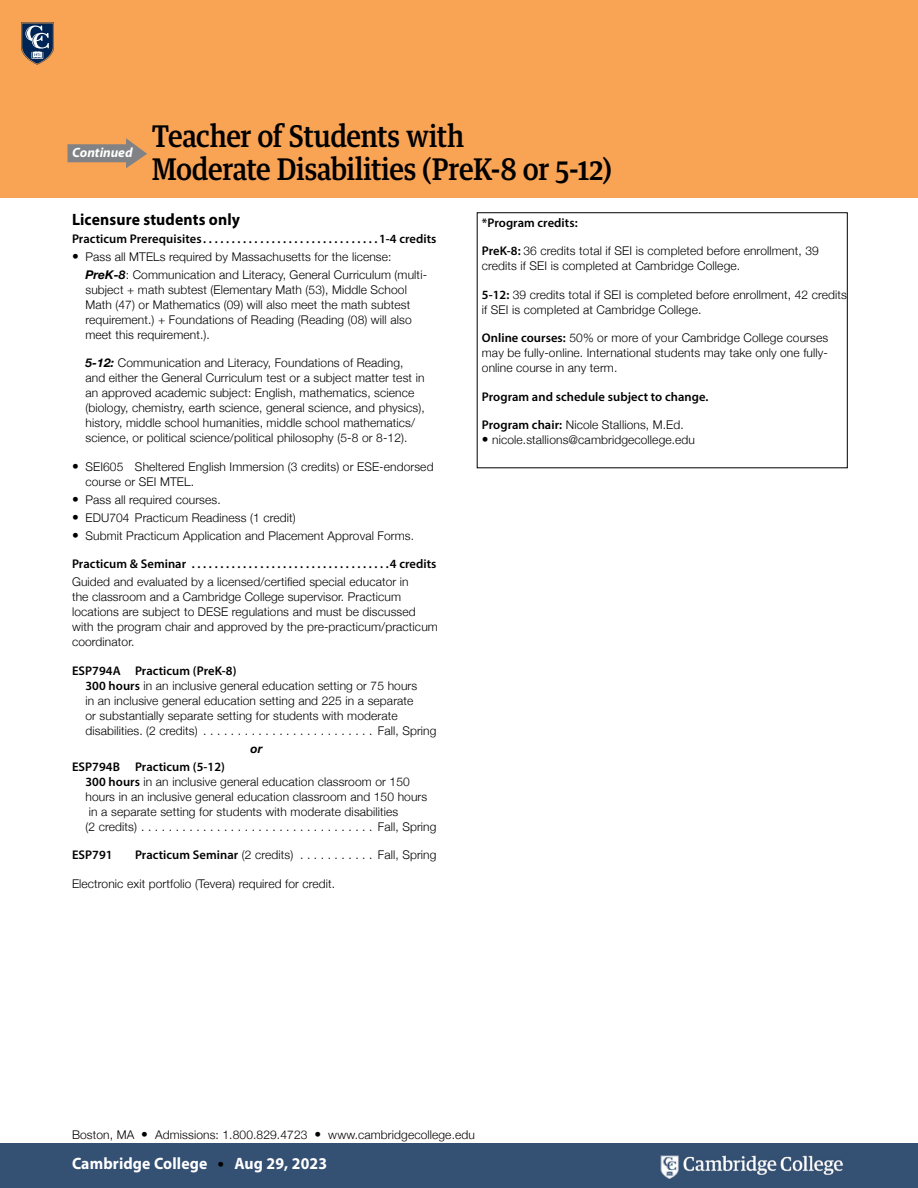
<style>
.page{position:relative;width:918px;height:1188px;background:#fff}
.page>*{position:absolute;margin:0;border:0;box-sizing:border-box;transform-origin:0 0}
.dupe_for_h1_egypt{font:500 30px/33px "Guardian Text Egyp";letter-spacing:-.015em;color:#000;scale:.9 1}
.t1{font:700 16.5px "Myriad Pro";letter-spacing:.01em;color:#fff;scale:.95 1}
.txt-2_b{font:700 16.5px "Myriad Pro";letter-spacing:.01em;color:#000;scale:.95 1}
.t2{font:italic 700 13.5px "Myriad Pro";color:#fff}
.txt-2_b-2{font:600 12.6px "Myriad Pro";letter-spacing:.005em;color:#000}
.txt-9{font:600 12.6px "Myriad Pro";letter-spacing:.005em;color:#000}
.bul-2{font:600 12.6px "Myriad Pro";letter-spacing:.005em;color:#000}
.bul-9{font:600 12.6px "Myriad Pro";letter-spacing:.005em;color:#000}
.bul-9-2{font:300 12px/15px "Helvetica Neue";letter-spacing:.01em;color:#000}
.txt-9-2{font:300 12px/15px "Helvetica Neue";letter-spacing:.01em;color:#000}
.bul-2-2{font:300 12px/15px "Helvetica Neue";letter-spacing:.01em;color:#000}
.txt-2{font:300 12px "Helvetica Neue";letter-spacing:.01em;color:#000}
.txt-2-2{font:italic 700 12px "Helvetica Neue";color:#000}
.s1{font-family:"Myriad Pro";font-weight:600;font-size:12.6px}
.s2{font-size:13.5px}
.s3{font-weight:700;font-style:italic}
.s4{font-family:"Helvetica Neue";font-weight:300;font-size:13.5px;color:#000}
</style>
<div class="page">
<div style="left:0;top:0;width:918px;height:198px;background:#f9a355"></div>
<svg style="left:21px;top:22px;width:33px;height:43px"></svg>
<div style="left:0;top:1143px;width:918px;height:45px;background:#345073"></div>
<img style="left:660px;top:1155px;width:183px;height:24px">
<svg style="left:68px;top:138px;width:79px;height:30px"></svg>
<p class="dupe_for_h1_egypt" style="left:152px;top:117px;width:513px">Teacher of Students with<br>Moderate Disabilities (PreK-8 or 5-12)</p>
<p class="txt-9" style="left:482px;top:215px;width:97px">*Program credits:</p>
<p class="txt-9-2" style="left:482px;top:243px;width:339px"><span class="s1">PreK-8:</span> 36 credits total if SEI is completed before enrollment, 39 credits if SEI is completed at Cambridge College.</p>
<p class="txt-9-2" style="left:482px;top:286px;width:367px"><span class="s1">5-12:</span> 39 credits total if SEI is completed before enrollment, 42 credits if SEI is completed at Cambridge College.</p>
<p class="txt-9-2" style="left:482px;top:330px;width:348px;text-align:justify"><span class="s1">Online courses:</span> 50% or more of your Cambridge College courses may be fully-online. International students may take only one fully&shy;online course in any term.</p>
<p class="txt-9" style="left:482px;top:389px;width:227px">Program and schedule subject to change.</p>
<p class="txt-2" style="left:482px;top:415px;width:203px"><span class="s1">Program chair:</span> Nicole Stallions, M.Ed.</p>
<p class="txt-2" style="left:482px;top:430px;width:215px"><span class="s2">•</span> nicole.stallions@cambridgecollege.edu</p>
<p class="t2" style="left:72px;top:144px;width:62px">Continued</p>
<p class="txt-2_b" style="left:72px;top:209px;width:179px">Licensure students only</p>
<p class="txt-2_b-2" style="left:72px;top:231px;width:366px">Practicum Prerequisites . . . . . . . . . . . . . . . . . . . . . . . . . . . . . . 1-4 credits</p>
<p class="bul-2-2" style="left:72px;top:248px;width:321px"><span class="s2">•</span> Pass all MTELs required by Massachusetts for the license:</p>
<p class="bul-9-2" style="left:86px;top:266px;width:343px"><span class="s3">PreK-8</span>: Communication and Literacy, General Curriculum (multi&shy;subject + math subtest (Elementary Math (53), Middle School Math (47) or Mathematics (09) will also meet the math subtest requirement.) + Foundations of Reading (Reading (08) will also meet this requirement.).</p>
<p class="bul-9-2" style="left:86px;top:355px;width:341px"><span class="s3">5-12:</span> Communication and Literacy, Foundations of Reading, and either the General Curriculum test or a subject matter test in an approved academic subject: English, mathematics, science (biology, chemistry, earth science, general science, and physics), history, middle school humanities, middle school mathematics/ science, or political science/political philosophy (5-8 or 8-12).</p>
<p class="bul-2-2" style="left:86px;top:458px;width:350px;text-indent:-14px"><span class="s2">•</span> SEI605 Sheltered English Immersion (3 credits) or ESE-endorsed course or SEI MTEL.</p>
<p class="bul-2-2" style="left:72px;top:491px;width:150px"><span class="s2">•</span> Pass all required courses.</p>
<p class="bul-2-2" style="left:72px;top:509px;width:225px"><span class="s2">•</span> EDU704 Practicum Readiness (1 credit)</p>
<p class="bul-9-2" style="left:72px;top:527px;width:344px"><span class="s2">•</span> Submit Practicum Application and Placement Approval Forms.</p>
<p class="txt-2_b-2" style="left:72px;top:556px;width:366px">Practicum &amp; Seminar . . . . . . . . . . . . . . . . . . . . . . . . . . . . . . . . . . 4 credits</p>
<p class="txt-9-2" style="left:72px;top:574px;width:367px">Guided and evaluated by a licensed/certified special educator in<br>the classroom and a Cambridge College supervisor. Practicum locations are subject to DESE regulations and must be discussed with the program chair and approved by the pre-practicum/practicum coordinator.</p>
<p class="bul-2" style="left:72px;top:663px;width:166px">ESP794A Practicum (PreK-8)</p>
<p class="bul-2-2" style="left:86px;top:677px;width:333px"><span class="s1">300 hours</span> in an inclusive general education setting or 75 hours in an inclusive general education setting and 225 in a separate or substantially separate setting for students with moderate disabilities. (2 credits) ..........................</p>
<p class="bul-2-2" style="left:378px;top:722px;width:60px">Fall, Spring</p>
<p class="txt-2-2" style="left:251px;top:739px;width:13px">or</p>
<p class="bul-9" style="left:72px;top:759px;width:155px">ESP794B Practicum (5-12)</p>
<p class="bul-9-2" style="left:86px;top:773px;width:343px"><span class="s1">300 hours</span> in an inclusive general education classroom or 150 hours in an inclusive general education classroom and 150 hours in a separate setting for students with moderate disabilities<br>(2 credits)...................................</p>
<p class="bul-9-2" style="left:378px;top:818px;width:60px">Fall, Spring</p>
<p class="txt-9" style="left:72px;top:847px;width:42px">ESP791</p>
<p class="txt-9-2" style="left:135px;top:847px;width:166px"><span class="s1">Practicum Seminar</span> (2 credits) ............</p>
<p class="txt-9-2" style="left:378px;top:847px;width:60px">Fall, Spring</p>
<p class="txt-9-2" style="left:72px;top:875px;width:265px">Electronic exit portfolio (Tevera) required for credit.</p>
<p class="bul-9-2" style="left:72px;top:1126px;width:404px">Boston, MA <span class="s2">•</span> Admissions: 1.800.829.4723 <span class="s2">•</span> www.cambridgecollege.edu</p>
<h2 class="t1" style="left:72px;top:1153px;width:270px">Cambridge College <span class="s4">•</span> Aug 29, 2023</h2>
</div>
